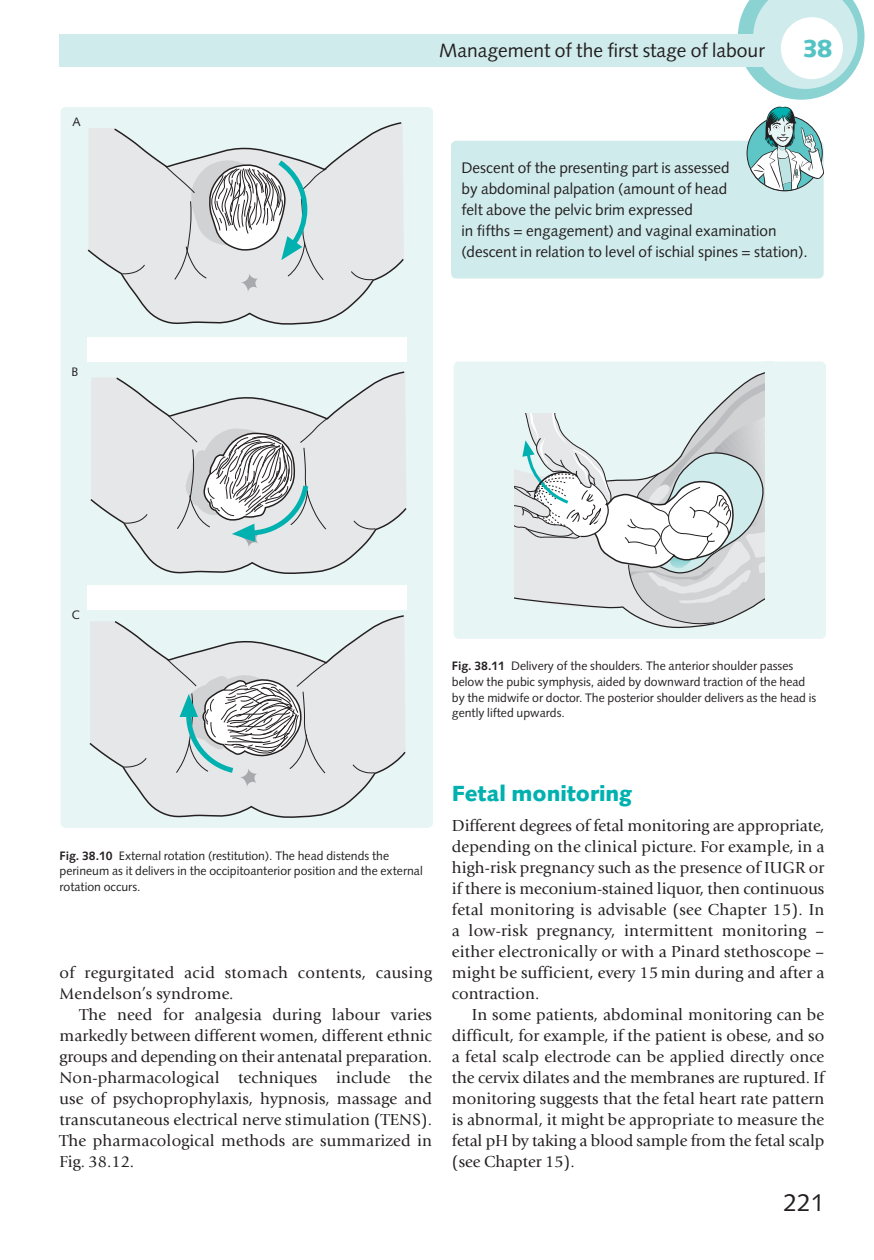
<style>
.page{position:relative;width:874px;height:1260px;background:#fff}
.page>*{position:absolute;margin:0;border:0;box-sizing:border-box;transform-origin:0 0}
.t1{font:24.5px "Syntax";color:#231f20}
.t2{font:900 24.5px "Syntax";color:#55c3c3}
.t3{font:900 21.88px "Syntax";color:#00b1b0}
.t4{font:19.25px "Syntax";color:#231f20}
.t5{font:16.62px/21px "Giovanni";letter-spacing:.01em;color:#231f20;text-align:justify}
.t6{font:15.4px/21px "Syntax";color:#231f20}
.t7{font:12.25px/15.8px "Syntax";color:#231f20}
.s1{font-weight:700}
</style>
<div class="page">
<svg style="left:737px;top:0;width:127px;height:100px"></svg>
<div style="left:780px;top:17px;width:62px;height:62px;background:#fff;border-radius:50%"></div>
<div style="left:61px;top:107px;width:372px;height:721px;background:#e7f5f5;border-radius:5px"></div>
<div style="left:87px;top:338px;width:319px;height:24px;background:#fff"></div>
<div style="left:87px;top:585px;width:319px;height:24px;background:#fff"></div>
<svg style="left:87px;top:122px;width:317px;height:203px"></svg>
<svg style="left:90px;top:371px;width:317px;height:203px"></svg>
<svg style="left:89px;top:615px;width:317px;height:203px"></svg>
<div style="left:453px;top:362px;width:372px;height:277px;background:#e7f5f5;border-radius:5px"></div>
<svg style="left:514px;top:372px;width:251px;height:257px"></svg>
<div style="left:518px;top:392px;width:52px;height:21px;background:#e7f5f5"></div>
<div style="left:451px;top:141px;width:372px;height:138px;background:#d0ebec;border-radius:5px"></div>
<svg style="left:746px;top:107px;width:77px;height:84px"></svg>
<div style="left:60px;top:35px;width:709px;height:32px;background:#d0ebec"></div>
<p class="t4" style="left:439px;top:43px;width:327px">Management of the first stage of labour</p>
<h1 class="t2" style="left:802px;top:39px;width:31px">38</h1>
<p class="t6" style="left:461px;top:159px;width:347px">Descent of the presenting part is assessed<br>by abdominal palpation (amount of head<br>felt above the pelvic brim expressed<br>in fifths = engagement) and vaginal examination (descent in relation to level of ischial spines = station).</p>
<p class="t7" style="left:451px;top:659px;width:365px"><span class="s1">Fig. 38.11</span> Delivery of the shoulders. The anterior shoulder passes below the pubic symphysis, aided by downward traction of the head by the midwife or doctor. The posterior shoulder delivers as the head is gently lifted upwards.</p>
<p class="t7" style="left:60px;top:849px;width:364px"><span class="s1">Fig. 38.10</span> External rotation (restitution). The head distends the perineum as it delivers in the occipitoanterior position and the external rotation occurs.</p>
<p class="t5" style="left:60px;top:964px;width:374px">of regurgitated acid stomach contents, causing<br>Mendelson’s syndrome.</p>
<p class="t5" style="left:60px;top:1006px;width:374px;text-indent:20px">The need for analgesia during labour varies markedly between different women, different ethnic groups and depending on their antenatal preparation.<br>Non-pharmacological techniques include the use of psychoprophylaxis, hypnosis, massage and transcutaneous electrical nerve stimulation (TENS).<br>The pharmacological methods are summarized in Fig. 38.12 .</p>
<h2 class="t3" style="left:451px;top:785px;width:181px">Fetal monitoring</h2>
<p class="t5" style="left:451px;top:817px;width:374px">Different degrees of fetal monitoring are appropriate, depending on the clinical picture. For example, in a high-risk pregnancy such as the presence of IUGR or if there is meconium-stained liquor, then continuous fetal monitoring is advisable (see Chapter 15 ). In a low-risk pregnancy, intermittent monitoring – either electronically or with a Pinard stethoscope – might be sufficient, every 15min during and after a contraction.</p>
<p class="t5" style="left:451px;top:1006px;width:374px;text-indent:20px">In some patients, abdominal monitoring can be difficult, for example, if the patient is obese, and so a fetal scalp electrode can be applied directly once the cervix dilates and the membranes are ruptured. If monitoring suggests that the fetal heart rate pattern is abnormal, it might be appropriate to measure the fetal pH by taking a blood sample from the fetal scalp (see Chapter 15 ).</p>
<h1 class="t1" style="left:783px;top:1192px;width:42px">221</h1>
</div>
